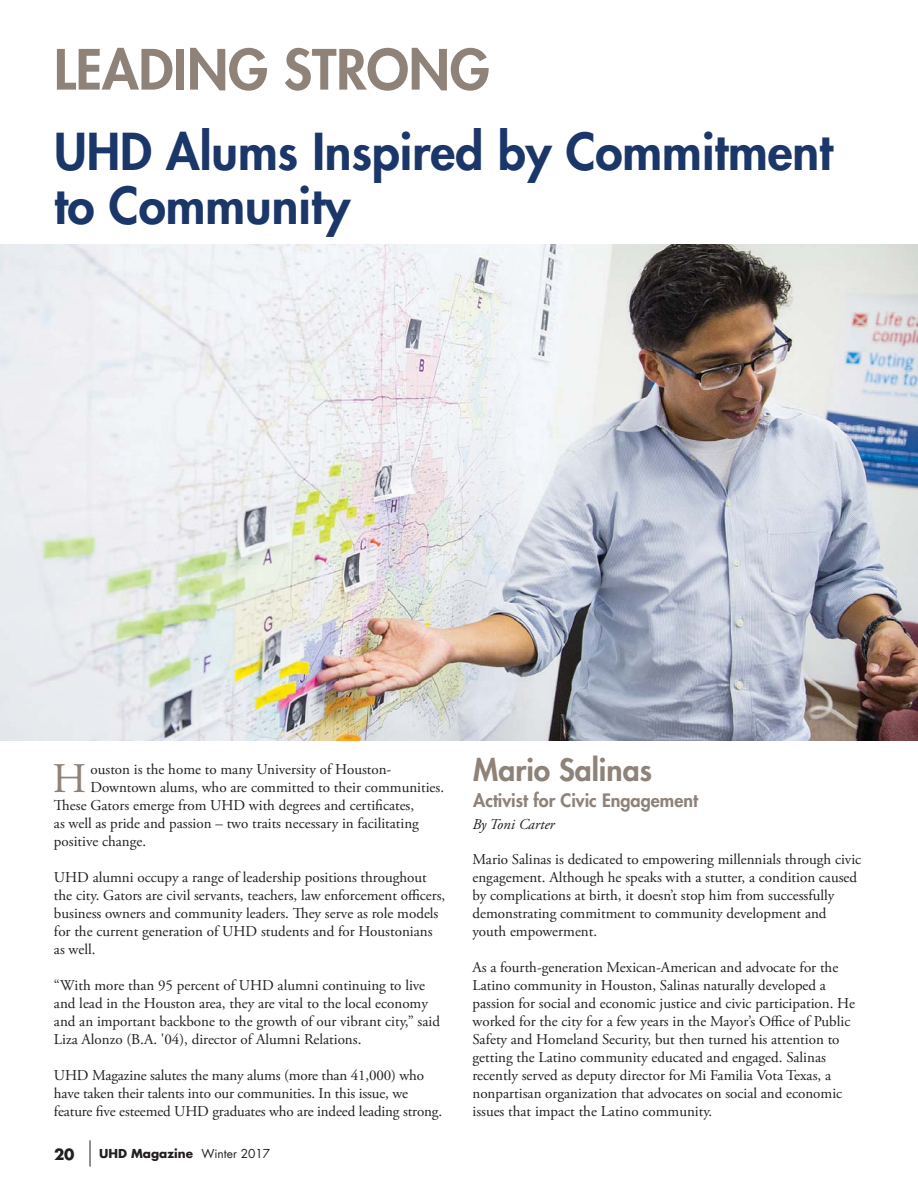
<style>
.page{position:relative;width:918px;height:1188px;background:#fff}
.page>*{position:absolute;margin:0;border:0;box-sizing:border-box;transform-origin:0 0}
.t1{font:800 54px "Futura Std";color:#8f8279}
.t2{font:800 49.5px/54px "Futura Std";color:#1b3668}
.t3{font:42.15px "Adobe Garamond Pro";color:#8f8279}
.t4{font:800 30px "Futura Std";color:#8f8279}
.t5{font:800 18px "Futura Std";color:#8f8279}
.t6{font:15px/18px "Adobe Garamond Pro";color:#231f20}
.t7{font:italic 15px "Adobe Garamond Pro";color:#231f20}
.t8{font:700 15px "Futura Std";color:#231f20}
.t9{font:700 12px "Futura Std";color:#231f20}
.s1{font-weight:400}
</style>
<div class="page">
<img style="left:0;top:244px;width:918px;height:497px">
<svg style="left:90px;top:1140px;width:1px;height:27px"></svg>
<h1 class="t1" style="left:54px;top:45px;width:437px">LEADING STRONG</h1>
<h2 class="t2" style="left:54px;top:128px;width:780px">UHD Alums Inspired by Commitment to Community</h2>
<h3 class="t3" style="left:52px;top:762px;width:35px">H</h3>
<p class="t6" style="left:91px;top:762px;width:302px">ouston is the home to many University of Houston-</p>
<p class="t6" style="left:91px;top:780px;width:355px">Downtown alums, who are committed to their communities.</p>
<p class="t6" style="left:54px;top:798px;width:362px">These Gators emerge from UHD with degrees and certificates,</p>
<p class="t6" style="left:54px;top:816px;width:367px">as well as pride and passion – two traits necessary in facilitating</p>
<p class="t6" style="left:54px;top:834px;width:94px">positive change.</p>
<p class="t6" style="left:54px;top:870px;width:393px">UHD alumni occupy a range of leadership positions throughout the city. Gators are civil servants, teachers, law enforcement officers, business owners and community leaders. They serve as role models for the current generation of UHD students and for Houstonians as well.</p>
<p class="t6" style="left:54px;top:978px;width:388px">“With more than 95 percent of UHD alumni continuing to live and lead in the Houston area, they are vital to the local economy and an important backbone to the growth of our vibrant city,” said Liza Alonzo (B.A. '04), director of Alumni Relations.</p>
<p class="t6" style="left:54px;top:1068px;width:390px">UHD Magazine salutes the many alums (more than 41,000) who have taken their talents into our communities. In this issue, we feature five esteemed UHD graduates who are indeed leading strong.</p>
<p class="t8" style="left:54px;top:1147px;width:22px">20</p>
<p class="t9" style="left:99px;top:1148px;width:173px">UHD Magazine <span class="s1">Winter 2017</span></p>
<h3 class="t4" style="left:473px;top:757px;width:180px">Mario Salinas</h3>
<p class="t5" style="left:473px;top:792px;width:226px">Activist for Civic Engagement</p>
<p class="t7" style="left:472px;top:818px;width:84px">By Toni Carter</p>
<p class="t6" style="left:472px;top:852px;width:390px">Mario Salinas is dedicated to empowering millennials through civic engagement. Although he speaks with a stutter, a condition caused by complications at birth, it doesn’t stop him from successfully demonstrating commitment to community development and youth empowerment.</p>
<p class="t6" style="left:472px;top:960px;width:384px">As a fourth-generation Mexican-American and advocate for the Latino community in Houston, Salinas naturally developed a passion for social and economic justice and civic participation. He worked for the city for a few years in the Mayor’s Office of Public Safety and Homeland Security, but then turned his attention to getting the Latino community educated and engaged. Salinas recently served as deputy director for Mi Familia Vota Texas, a nonpartisan organization that advocates on social and economic issues that impact the Latino community.</p>
</div>
